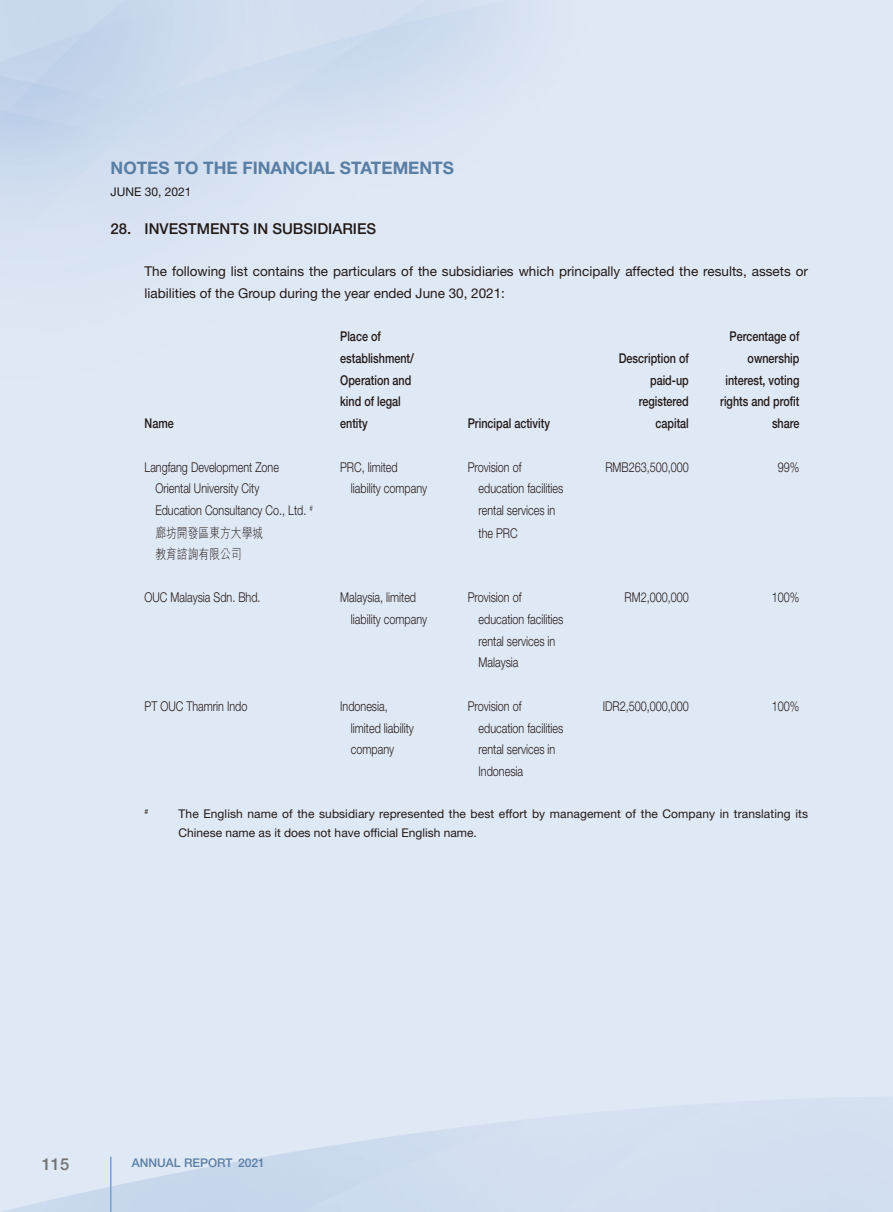
<style>
.page{position:relative;width:893px;height:1212px;background:#fff}
.page>*{position:absolute;margin:0;border:0;box-sizing:border-box;transform-origin:0 0}
.t1{font:700 17.25px "Helvetica Neue LT Std";color:#597ea4}
.t2{font:500 16.5px "Helvetica Neue LT Std";color:#727272}
.Subhead_1{font:500 15px "Helvetica Neue LT Std";color:#231916}
.Table_1_Colume{font:300 13.5px "Helvetica Neue LT Std";color:#231916;scale:.8 1}
.Table_1_Colume-2{font:500 13.5px "Helvetica Neue LT Std";color:#231916;scale:.8 1}
.Body_Text{font:13.5px/21.8px "Helvetica Neue LT Std";color:#231916}
.Table_1_Colume-3{font:300 13.5px "M Hei HK";color:#231916;scale:.8 1}
.Notes{font:12px/18.8px "Helvetica Neue LT Std";letter-spacing:.01em;color:#231916}
.t3{font:500 12px "Helvetica Neue LT Std";color:#597ea4}
.Notes-2{font:7.05px "Helvetica Neue LT Std";color:#231916}
</style>
<div class="page">
<hr style="left:110px;top:1157px;width:2px;height:55px;background:#72a0cf">
<p class="t1" style="left:111px;top:157px;width:345px">NOTES TO THE FINANCIAL STATEMENTS</p>
<p class="Notes" style="left:111px;top:182px;width:82px">JUNE 30, 2021</p>
<p class="Subhead_1" style="left:111px;top:219px;width:267px">28. INVESTMENTS IN SUBSIDIARIES</p>
<p class="Body_Text" style="left:145px;top:260px;width:665px">The following list contains the particulars of the subsidiaries which principally affected the results, assets or liabilities of the Group during the year ended June 30, 2021:</p>
<p class="Table_1_Colume-2" style="left:340px;top:328px;width:52px">Place of</p>
<p class="Table_1_Colume-2" style="left:730px;top:328px;width:89px">Percentage of</p>
<p class="Table_1_Colume-2" style="left:340px;top:350px;width:94px">establishment/</p>
<p class="Table_1_Colume-2" style="left:619px;top:350px;width:89px">Description of</p>
<p class="Table_1_Colume-2" style="left:748px;top:350px;width:66px">ownership</p>
<p class="Table_1_Colume-2" style="left:340px;top:372px;width:91px">Operation and</p>
<p class="Table_1_Colume-2" style="left:650px;top:372px;width:50px">paid-up</p>
<p class="Table_1_Colume-2" style="left:725px;top:372px;width:94px">interest, voting</p>
<p class="Table_1_Colume-2" style="left:340px;top:393px;width:77px">kind of legal</p>
<p class="Table_1_Colume-2" style="left:639px;top:393px;width:64px">registered</p>
<p class="Table_1_Colume-2" style="left:720px;top:393px;width:101px">rights and profit</p>
<p class="Table_1_Colume-2" style="left:145px;top:415px;width:38px">Name</p>
<p class="Table_1_Colume-2" style="left:340px;top:415px;width:36px">entity</p>
<p class="Table_1_Colume-2" style="left:468px;top:415px;width:104px">Principal activity</p>
<p class="Table_1_Colume-2" style="left:655px;top:415px;width:43px">capital</p>
<p class="Table_1_Colume-2" style="left:772px;top:415px;width:36px">share</p>
<p class="Table_1_Colume" style="left:145px;top:459px;width:170px">Langfang Development Zone</p>
<p class="Table_1_Colume" style="left:340px;top:459px;width:74px">PRC, limited</p>
<p class="Table_1_Colume" style="left:468px;top:459px;width:69px">Provision of</p>
<p class="Table_1_Colume" style="left:605px;top:459px;width:106px">RMB263,500,000</p>
<p class="Table_1_Colume" style="left:778px;top:459px;width:29px">99%</p>
<p class="Table_1_Colume" style="left:155px;top:480px;width:132px">Oriental University City</p>
<p class="Table_1_Colume" style="left:351px;top:480px;width:97px">liability company</p>
<p class="Table_1_Colume" style="left:479px;top:480px;width:108px">education facilities</p>
<p class="Table_1_Colume" style="left:155px;top:502px;width:198px">Education Consultancy Co., Ltd. <sup>#</sup></p>
<p class="Table_1_Colume" style="left:479px;top:502px;width:98px">rental services in</p>
<p class="Table_1_Colume-3" style="left:155px;top:526px;width:136px">廊坊開發區東方大學城</p>
<p class="Table_1_Colume" style="left:479px;top:525px;width:51px">the PRC</p>
<p class="Table_1_Colume-3" style="left:155px;top:548px;width:110px">教育諮詢有限公司</p>
<p class="Table_1_Colume" style="left:145px;top:589px;width:147px">OUC Malaysia Sdn. Bhd.</p>
<p class="Table_1_Colume" style="left:340px;top:589px;width:96px">Malaysia, limited</p>
<p class="Table_1_Colume" style="left:468px;top:589px;width:69px">Provision of</p>
<p class="Table_1_Colume" style="left:625px;top:589px;width:82px">RM2,000,000</p>
<p class="Table_1_Colume" style="left:772px;top:589px;width:36px">100%</p>
<p class="Table_1_Colume" style="left:351px;top:611px;width:97px">liability company</p>
<p class="Table_1_Colume" style="left:479px;top:611px;width:108px">education facilities</p>
<p class="Table_1_Colume" style="left:479px;top:633px;width:98px">rental services in</p>
<p class="Table_1_Colume" style="left:479px;top:654px;width:52px">Malaysia</p>
<p class="Table_1_Colume" style="left:145px;top:698px;width:130px">PT OUC Thamrin Indo</p>
<p class="Table_1_Colume" style="left:340px;top:698px;width:61px">Indonesia,</p>
<p class="Table_1_Colume" style="left:468px;top:698px;width:69px">Provision of</p>
<p class="Table_1_Colume" style="left:603px;top:698px;width:109px">IDR2,500,000,000</p>
<p class="Table_1_Colume" style="left:772px;top:698px;width:36px">100%</p>
<p class="Table_1_Colume" style="left:351px;top:720px;width:80px">limited liability</p>
<p class="Table_1_Colume" style="left:479px;top:720px;width:108px">education facilities</p>
<p class="Table_1_Colume" style="left:351px;top:741px;width:56px">company</p>
<p class="Table_1_Colume" style="left:479px;top:741px;width:98px">rental services in</p>
<p class="Table_1_Colume" style="left:479px;top:763px;width:57px">Indonesia</p>
<p class="Notes-2" style="left:145px;top:808px;width:5px">#</p>
<p class="Notes" style="left:179px;top:805px;width:631px">The English name of the subsidiary represented the best effort by management of the Company in translating its<br>Chinese name as it does not have official English name.</p>
<p class="t2" style="left:42px;top:1155px;width:29px">115</p>
<p class="t3" style="left:132px;top:1155px;width:135px">ANNUAL REPORT 2021</p>
</div>
